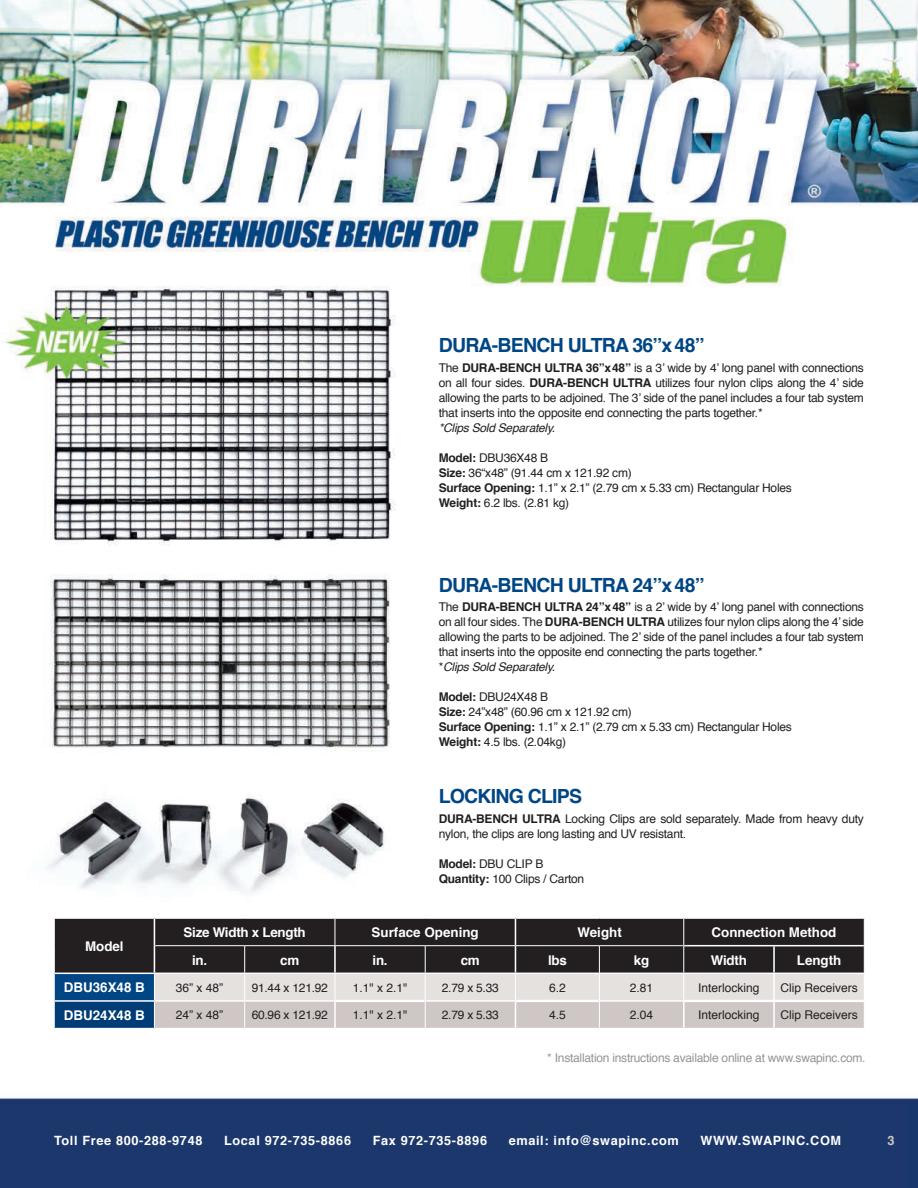
<style>
.page{position:relative;width:918px;height:1188px;background:#fff}
.page>*{position:absolute;margin:0;border:0;box-sizing:border-box;transform-origin:0 0}
.t1{font:700 19.5px "Helvetica";letter-spacing:-.04em;color:#004684}
.t2{font:700 13.35px "Helvetica";color:#fff}
.t3{font:700 13.35px "Helvetica";letter-spacing:-.02em;color:#fff}
.t4{font:700 12.75px "Helvetica";letter-spacing:.05em;color:#fff}
.t5{font:700 12.75px "Helvetica";color:#cec7c5}
.t6{font:12px/15px "Helvetica";letter-spacing:-.02em;color:#231f20}
.t7{font:12px "Helvetica";letter-spacing:-.02em;color:#939598}
.t8{font:12px "Helvetica";color:#231f20}
.t9{font:italic 12px "Helvetica";letter-spacing:-.02em;color:#231f20}
.s1{font-weight:700}
.s2{font-style:italic}
</style>
<div class="page">
<img style="left:0;top:0;width:918px;height:1188px">
<div style="left:55px;top:919px;width:99px;height:54px;background:#231f20"></div>
<div style="left:54px;top:973px;width:100px;height:28px;background:#004684"></div>
<div style="left:54px;top:1001px;width:100px;height:28px;background:#003d76"></div>
<hr style="left:54px;top:917px;width:100px;height:2px;background:#fff">
<hr style="left:154px;top:917px;width:91px;height:2px;background:#fff">
<hr style="left:245px;top:917px;width:90px;height:2px;background:#fff">
<hr style="left:55px;top:973px;width:99px;height:1px;background:#fff">
<hr style="left:55px;top:1000px;width:99px;height:2px;background:#fff">
<hr style="left:54px;top:1028px;width:100px;height:1px;background:#fff">
<svg style="left:54px;top:919px;width:1px;height:109px"></svg>
<hr style="left:335px;top:917px;width:90px;height:2px;background:#fff">
<hr style="left:425px;top:917px;width:90px;height:2px;background:#fff">
<hr style="left:515px;top:917px;width:84px;height:2px;background:#fff">
<hr style="left:599px;top:917px;width:85px;height:2px;background:#fff">
<hr style="left:684px;top:917px;width:90px;height:2px;background:#fff">
<hr style="left:774px;top:917px;width:91px;height:2px;background:#fff">
<svg style="left:154px;top:919px;width:711px;height:110px;background:#858181"></svg>
<h1 class="t1" style="left:439px;top:330px;width:267px">DURA-BENCH ULTRA 36”x 48”</h1>
<p class="t6" style="left:439px;top:361px;width:427px;text-align:justify">The <span class="s1">DURA-BENCH ULTRA 36”x48”</span> is a 3’ wide by 4’ long panel with connections on all four sides. <span class="s1">DURA-BENCH ULTRA</span> utilizes four nylon clips along the 4’ side allowing the parts to be adjoined. The 3’ side of the panel includes a four tab system that inserts into the opposite end connecting the parts together.*</p>
<p class="t9" style="left:439px;top:418px;width:118px">*Clips Sold Separately.</p>
<p class="t6" style="left:439px;top:451px;width:355px"><span class="s1">Model:</span> DBU36X48 B<br><span class="s1">Size:</span> 36“x48” (91.44 cm x 121.92 cm)<br><span class="s1">Surface Opening:</span> 1.1” x 2.1” (2.79 cm x 5.33 cm) Rectangular Holes <span class="s1">Weight:</span> 6.2 lbs. (2.81 kg)</p>
<h1 class="t1" style="left:439px;top:569px;width:267px">DURA-BENCH ULTRA 24”x 48”</h1>
<p class="t6" style="left:439px;top:600px;width:427px">The <span class="s1">DURA-BENCH ULTRA 24”x48”</span> is a 2’ wide by 4’ long panel with connections on all four sides. The <span class="s1">DURA-BENCH ULTRA</span> utilizes four nylon clips along the 4’ side allowing the parts to be adjoined. The 2’ side of the panel includes a four tab system that inserts into the opposite end connecting the parts together.*<br>*<span class="s2">Clips Sold Separately.</span></p>
<p class="t6" style="left:439px;top:690px;width:355px"><span class="s1">Model:</span> DBU24X48 B<br><span class="s1">Size:</span> 24”x48” (60.96 cm x 121.92 cm)<br><span class="s1">Surface Opening:</span> 1.1” x 2.1” (2.79 cm x 5.33 cm) Rectangular Holes <span class="s1">Weight:</span> 4.5 lbs. (2.04kg)</p>
<p class="t2" style="left:85px;top:935px;width:40px">Model</p>
<h1 class="t1" style="left:439px;top:781px;width:145px">LOCKING CLIPS</h1>
<p class="t6" style="left:439px;top:811px;width:427px"><span class="s1">DURA-BENCH ULTRA</span> Locking Clips are sold separately. Made from heavy duty nylon, the clips are long lasting and UV resistant.</p>
<p class="t6" style="left:439px;top:856px;width:147px"><span class="s1">Model:</span> DBU CLIP B<br><span class="s1">Quantity:</span> 100 Clips / Carton</p>
<p class="t3" style="left:184px;top:921px;width:124px">Size Width x Length</p>
<p class="t2" style="left:372px;top:921px;width:109px">Surface Opening</p>
<p class="t2" style="left:577px;top:921px;width:46px">Weight</p>
<p class="t2" style="left:712px;top:921px;width:126px">Connection Method</p>
<p class="t2" style="left:192px;top:949px;width:17px">in.</p>
<p class="t2" style="left:280px;top:949px;width:21px">cm</p>
<p class="t2" style="left:373px;top:949px;width:17px">in.</p>
<p class="t2" style="left:461px;top:949px;width:21px">cm</p>
<p class="t2" style="left:548px;top:949px;width:20px">lbs</p>
<p class="t2" style="left:634px;top:949px;width:17px">kg</p>
<p class="t2" style="left:711px;top:949px;width:37px">Width</p>
<p class="t2" style="left:797px;top:949px;width:46px">Length</p>
<p class="t2" style="left:64px;top:977px;width:83px">DBU36X48 B</p>
<p class="t6" style="left:176px;top:980px;width:49px">36” x 48”</p>
<p class="t6" style="left:252px;top:980px;width:78px">91.44 x 121.92</p>
<p class="t6" style="left:353px;top:980px;width:56px">1.1" x 2.1"</p>
<p class="t6" style="left:442px;top:980px;width:58px">2.79 x 5.33</p>
<p class="t6" style="left:549px;top:980px;width:18px">6.2</p>
<p class="t6" style="left:630px;top:980px;width:25px">2.81</p>
<p class="t8" style="left:698px;top:978px;width:63px">Interlocking</p>
<p class="t8" style="left:781px;top:978px;width:79px">Clip Receivers</p>
<p class="t2" style="left:64px;top:1004px;width:83px">DBU24X48 B</p>
<p class="t6" style="left:176px;top:1008px;width:49px">24” x 48”</p>
<p class="t6" style="left:252px;top:1008px;width:78px">60.96 x 121.92</p>
<p class="t6" style="left:353px;top:1008px;width:56px">1.1" x 2.1"</p>
<p class="t6" style="left:442px;top:1008px;width:58px">2.79 x 5.33</p>
<p class="t6" style="left:549px;top:1008px;width:18px">4.5</p>
<p class="t6" style="left:630px;top:1008px;width:25px">2.04</p>
<p class="t8" style="left:698px;top:1006px;width:63px">Interlocking</p>
<p class="t8" style="left:781px;top:1006px;width:79px">Clip Receivers</p>
<p class="t7" style="left:547px;top:1049px;width:320px">* Installation instructions available online at www.swapinc.com.</p>
<p class="t4" style="left:54px;top:1130px;width:150px">Toll Free 800-288-9748</p>
<p class="t4" style="left:224px;top:1130px;width:129px">Local 972-735-8866</p>
<p class="t4" style="left:373px;top:1130px;width:116px">Fax 972-735-8896</p>
<p class="t4" style="left:509px;top:1130px;width:172px">email: info@swapinc.com</p>
<p class="t4" style="left:701px;top:1130px;width:142px">WWW.SWAPINC.COM</p>
<p class="t5" style="left:887px;top:1130px;width:9px">3</p>
</div>
